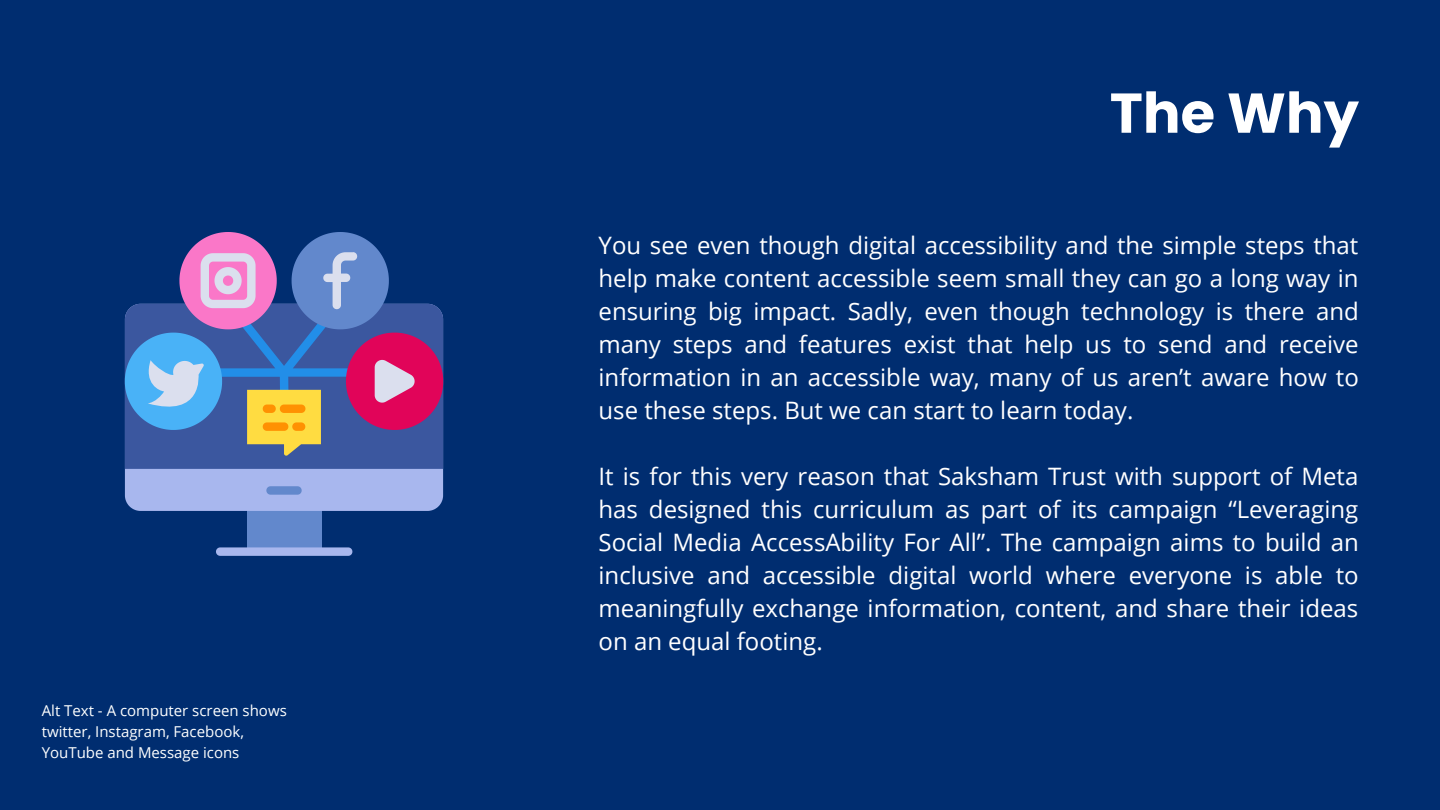
<style>
.page{position:relative;width:1440px;height:810px;background:#002d70}
.page>*{position:absolute;margin:0;border:0;box-sizing:border-box;transform-origin:0 0}
.t1{font:700 56px "Poppins";color:#fff}
.t2{font:24px/33px "Open Sans";color:#fff;text-align:justify}
.t3{font:15px/21px "Open Sans";color:#feffff}
</style>
<div class="page">
<div style="left:247px;top:502px;width:74px;height:50px;background:#6288cc"></div>
<div style="left:125px;top:469px;width:318px;height:42px;background:#a8b7ee"></div>
<svg style="left:125px;top:456px;width:318px;height:13px;background:#3b579f"></svg>
<svg style="left:266px;top:486px;width:36px;height:9px"></svg>
<svg style="left:216px;top:547px;width:136px;height:9px"></svg>
<svg style="left:125px;top:232px;width:318px;height:224px"></svg>
<p class="t3" style="left:42px;top:700px;width:247px">Alt Text - A computer screen shows twitter, Instagram, Facebook,<br>YouTube and Message icons</p>
<h1 class="t1" style="left:1110px;top:74px;width:251px">The Why</h1>
<p class="t2" style="left:599px;top:229px;width:762px">You see even though digital accessibility and the simple steps that help make content accessible seem small they can go a long way in ensuring big impact. Sadly, even though technology is there and many steps and features exist that help us to send and receive information in an accessible way, many of us aren’t aware how to use these steps. But we can start to learn today.</p>
<p class="t2" style="left:599px;top:460px;width:762px">It is for this very reason that Saksham Trust with support of Meta has designed this curriculum as part of its campaign “Leveraging Social Media AccessAbility For All”. The campaign aims to build an inclusive and accessible digital world where everyone is able to meaningfully exchange information, content, and share their ideas on an equal footing.</p>
</div>
